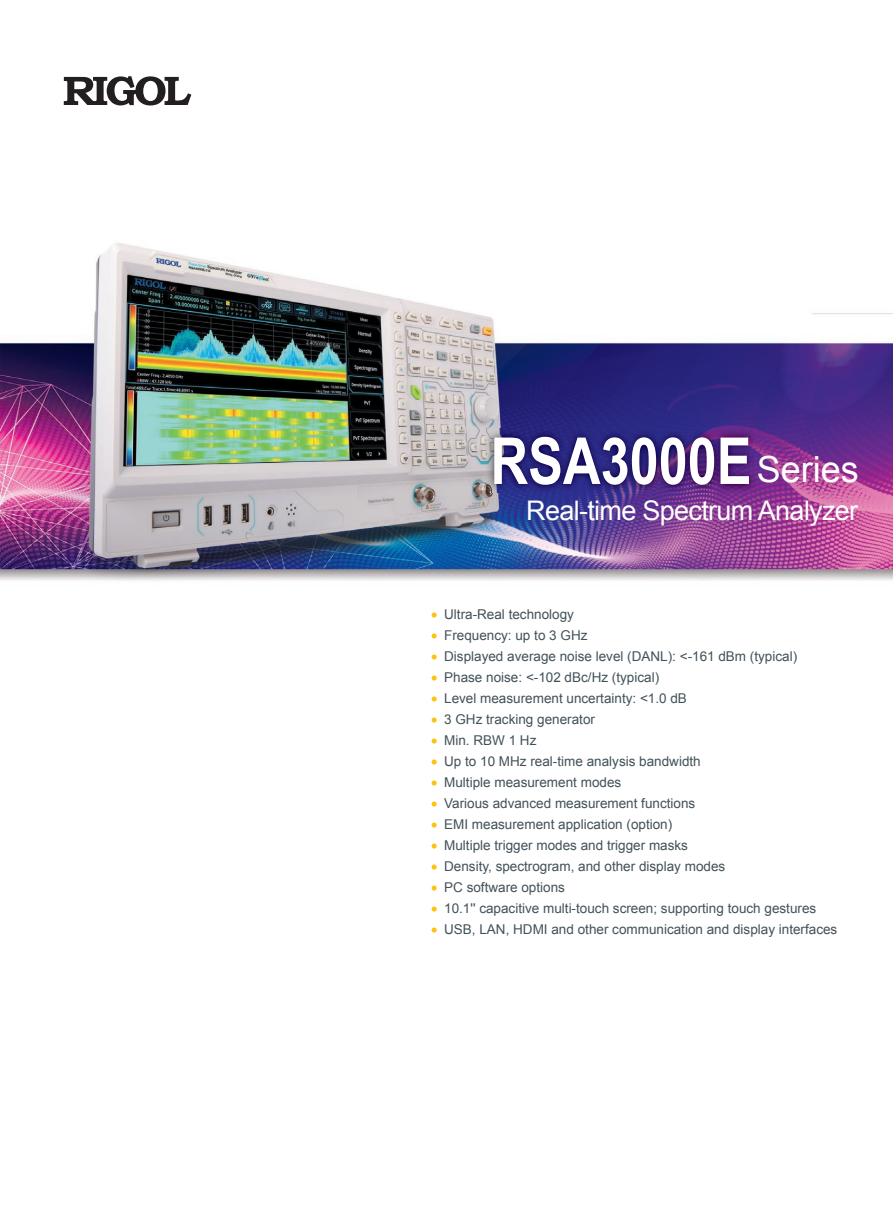
<style>
.page{position:relative;width:893px;height:1212px;background:#fff}
.page>*{position:absolute;margin:0;border:0;box-sizing:border-box;transform-origin:0 0}
.t1{font:700 64.8px "Arial";color:#fff;scale:.81 1}
.t2{font:36px "Arial";color:#fff}
.t3{font:27px "Arial";letter-spacing:-.025em;color:#fff}
.t4{font:13.5px/21px "Arial";color:#425159}
</style>
<div class="page">
<img style="left:0;top:94px;width:893px;height:545px">
<img style="left:486px;top:429px;width:271px;height:64px">
<svg style="left:432px;top:612px;width:5px;height:5px"></svg>
<svg style="left:432px;top:633px;width:5px;height:5px"></svg>
<svg style="left:432px;top:654px;width:5px;height:5px"></svg>
<svg style="left:432px;top:675px;width:5px;height:5px"></svg>
<svg style="left:432px;top:696px;width:5px;height:5px"></svg>
<svg style="left:432px;top:717px;width:5px;height:5px"></svg>
<svg style="left:432px;top:738px;width:5px;height:5px"></svg>
<svg style="left:432px;top:759px;width:5px;height:5px"></svg>
<svg style="left:432px;top:780px;width:5px;height:5px"></svg>
<svg style="left:432px;top:801px;width:5px;height:5px"></svg>
<svg style="left:432px;top:822px;width:5px;height:5px"></svg>
<svg style="left:432px;top:843px;width:5px;height:5px"></svg>
<svg style="left:432px;top:864px;width:5px;height:5px"></svg>
<svg style="left:432px;top:885px;width:5px;height:5px"></svg>
<svg style="left:432px;top:906px;width:5px;height:5px"></svg>
<svg style="left:432px;top:927px;width:5px;height:5px"></svg>
<svg style="left:64px;top:76px;width:127px;height:29px"></svg>
<h1 class="t1" style="left:490px;top:418px;width:324px">RSA3000E</h1>
<h2 class="t2" style="left:757px;top:445px;width:104px">Series</h2>
<h3 class="t3" style="left:526px;top:493px;width:334px">Real-time Spectrum Analyzer</h3>
<p class="t4" style="left:444px;top:603px;width:395px">Ultra-Real technology<br>Frequency: up to 3 GHz<br>Displayed average noise level (DANL): &lt;-161 dBm (typical)<br>Phase noise: &lt;-102 dBc/Hz (typical)<br>Level measurement uncertainty: &lt;1.0 dB<br>3 GHz tracking generator<br>Min. RBW 1 Hz<br>Up to 10 MHz real-time analysis bandwidth<br>Multiple measurement modes<br>Various advanced measurement functions<br>EMI measurement application (option)<br>Multiple trigger modes and trigger masks<br>Density, spectrogram, and other display modes<br>PC software options<br>10.1'' capacitive multi-touch screen; supporting touch gestures USB, LAN, HDMI and other communication and display interfaces</p>
</div>
